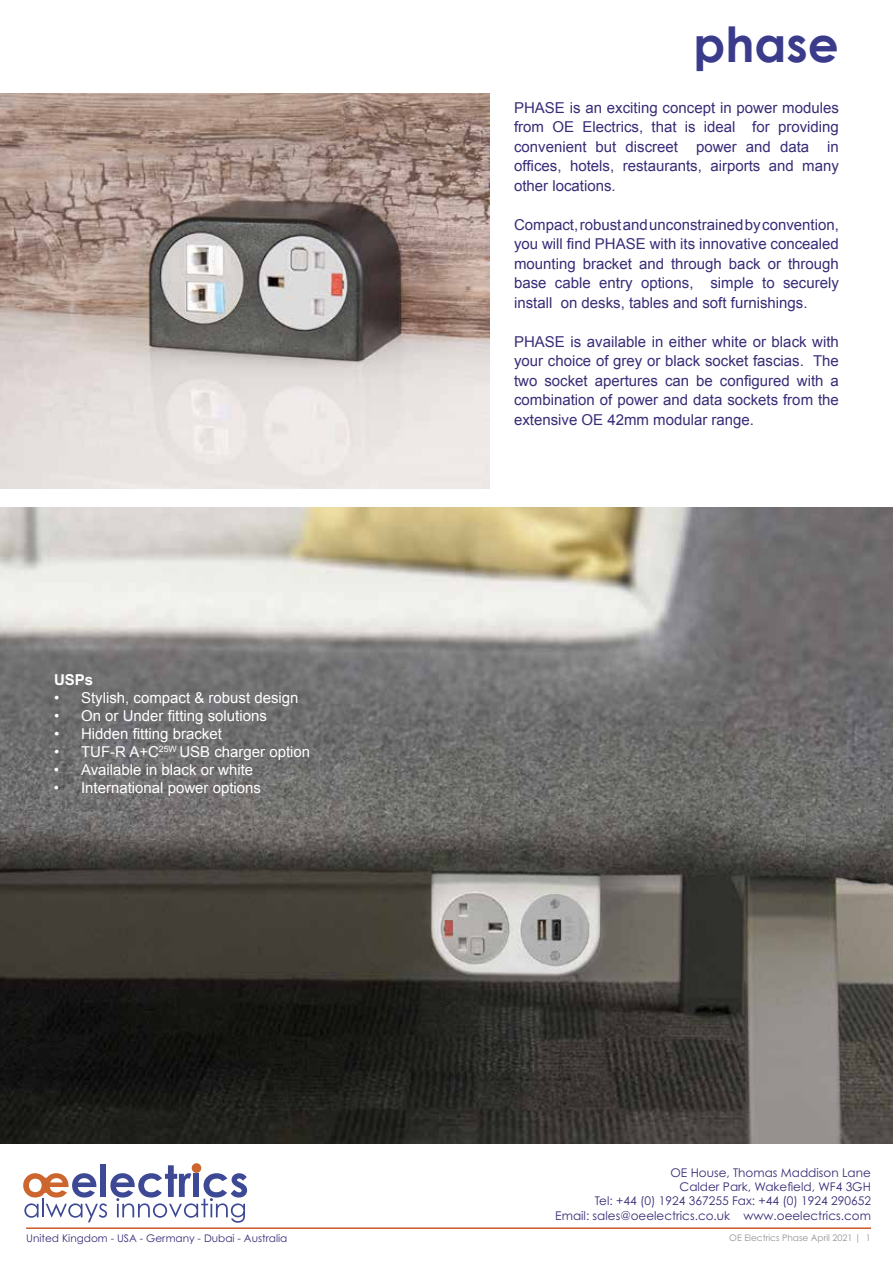
<style>
.page{position:relative;width:893px;height:1263px;background:#fff}
.page>*{position:absolute;margin:0;border:0;box-sizing:border-box;transform-origin:0 0}
.t1{font:700 48.45px "Century Gothic";color:#3b3b8b}
.t2{font:15px/19.5px "Arial";color:#372d77;text-align:justify}
.t3{font:15px "Arial";color:#fff}
.t4{font:700 15px "Arial";color:#fff}
.t5{font:12px/14.4px "Century Gothic Pro";color:#372d77;text-align:right}
.t6{font:10.5px "Century Gothic Pro";color:#372d77}
.t7{font:9px "Century Gothic Pro";color:#939393}
</style>
<div class="page">
<img style="left:0;top:94px;width:489px;height:395px">
<img style="left:0;top:507px;width:893px;height:636px">
<svg style="left:23px;top:1163px;width:224px;height:60px"></svg>
<hr style="left:26px;top:1227px;width:845px;height:2px;background:#c95a27">
<h1 class="t1" style="left:693px;top:7px;width:147px">phase</h1>
<p class="t4" style="left:54px;top:669px;width:41px">USPs</p>
<p class="t3" style="left:54px;top:687px;width:246px">• Stylish, compact &amp; robust design</p>
<p class="t3" style="left:54px;top:705px;width:214px">• On or Under fitting solutions</p>
<p class="t3" style="left:54px;top:723px;width:169px">• Hidden fitting bracket</p>
<p class="t3" style="left:54px;top:741px;width:258px">• TUF-R A+C<sup>25W</sup> USB charger option</p>
<p class="t3" style="left:54px;top:759px;width:201px">• Available in black or white</p>
<p class="t3" style="left:54px;top:777px;width:209px">• International power options</p>
<p class="t2" style="left:514px;top:98px;width:326px">PHASE is an exciting concept in power modules from OE Electrics, that is ideal for providing convenient but discreet power and data in offices, hotels, restaurants, airports and many other locations.</p>
<p class="t2" style="left:514px;top:215px;width:326px">Compact, robust and unconstrained by convention, you will find PHASE with its innovative concealed mounting bracket and through back or through base cable entry options, simple to securely install on desks, tables and soft furnishings.</p>
<p class="t2" style="left:514px;top:332px;width:326px">PHASE is available in either white or black with your choice of grey or black socket fascias. The two socket apertures can be configured with a combination of power and data sockets from the extensive OE 42mm modular range.</p>
<p class="t5" style="left:555px;top:1165px;width:317px">OE House, Thomas Maddison Lane<br>Calder Park, Wakefield, WF4 3GH<br>Tel: +44 (0) 1924 367255 Fax: +44 (0) 1924 290652<br>Email: sales@oeelectrics.co.uk www.oeelectrics.com</p>
<p class="t6" style="left:26px;top:1231px;width:263px">United Kingdom - USA - Germany - Dubai - Australia</p>
<p class="t7" style="left:729px;top:1232px;width:143px">OE Electrics Phase April 2021 | 1</p>
</div>
